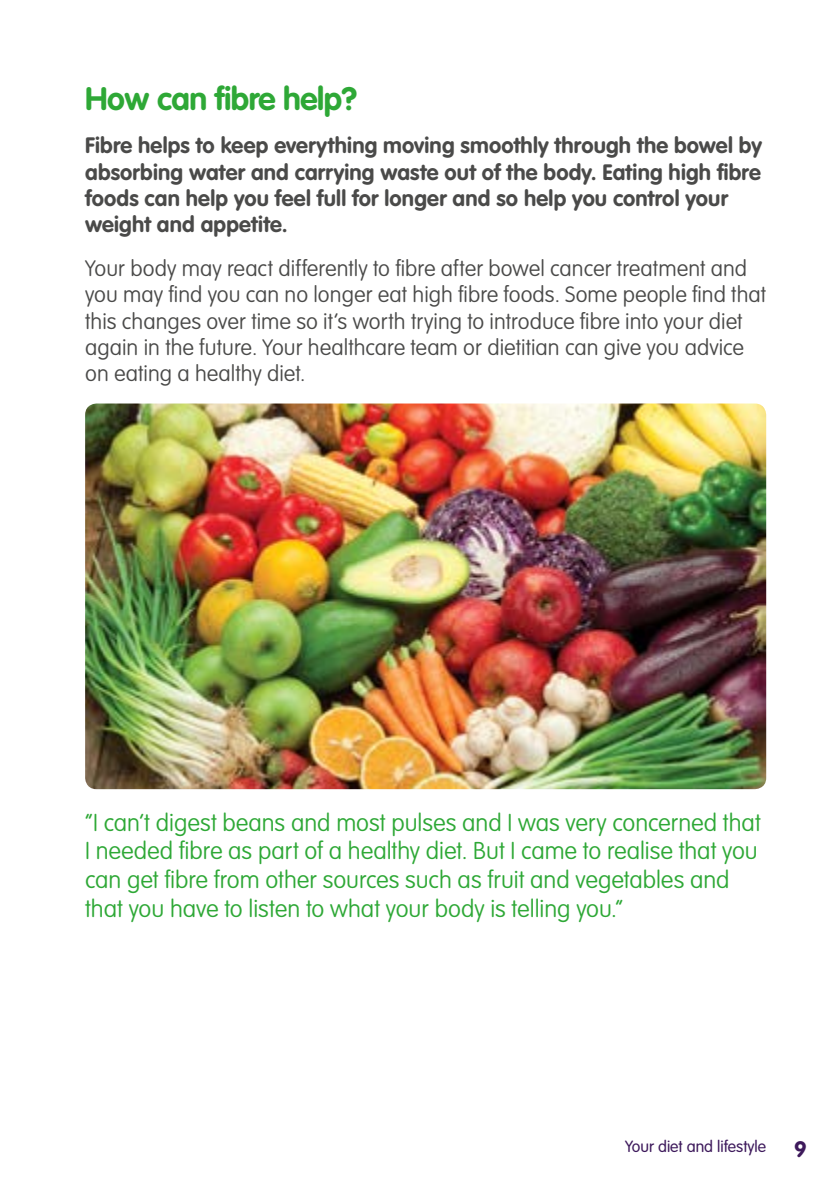
<style>
.page{position:relative;width:840px;height:1191px;background:#fff}
.page>*{position:absolute;margin:0;border:0;box-sizing:border-box;transform-origin:0 0}
.t1{font:700 32px "VAG Rounded Std";letter-spacing:-.015em;color:#2ea836}
.t2{font:100 24px/28.8px "VAG Rounded Std";color:#2ea836}
.t3{font:100 22px/26.4px "VAG Rounded Std";letter-spacing:.005em;color:#4a4a49}
.t4{font:700 22px/26.4px "VAG Rounded Std";letter-spacing:.01em;color:#4a4a49}
.t5{font:700 22px "VAG Rounded Std";color:#3d195b}
.t6{font:300 16px "VAG Rounded Std";color:#3d195b}
</style>
<div class="page">
<img style="left:85px;top:403px;width:680px;height:386px">
<h1 class="t1" style="left:85px;top:80px;width:273px">How can fibre help?</h1>
<p class="t4" style="left:85px;top:133px;width:678px">Fibre helps to keep everything moving smoothly through the bowel by absorbing water and carrying waste out of the body. Eating high fibre foods can help you feel full for longer and so help you control your weight and appetite.</p>
<p class="t3" style="left:85px;top:256px;width:682px">Your body may react differently to fibre after bowel cancer treatment and you may find you can no longer eat high fibre foods. Some people find that this changes over time so it’s worth trying to introduce fibre into your diet again in the future. Your healthcare team or dietitian can give you advice on eating a healthy diet.</p>
<p class="t2" style="left:85px;top:808px;width:676px">“I can’t digest beans and most pulses and I was very concerned that I needed fibre as part of a healthy diet. But I came to realise that you can get fibre from other sources such as fruit and vegetables and that you have to listen to what your body is telling you.”</p>
<p class="t6" style="left:624px;top:1137px;width:143px">Your diet and lifestyle</p>
<p class="t5" style="left:793px;top:1136px;width:14px">9</p>
</div>
